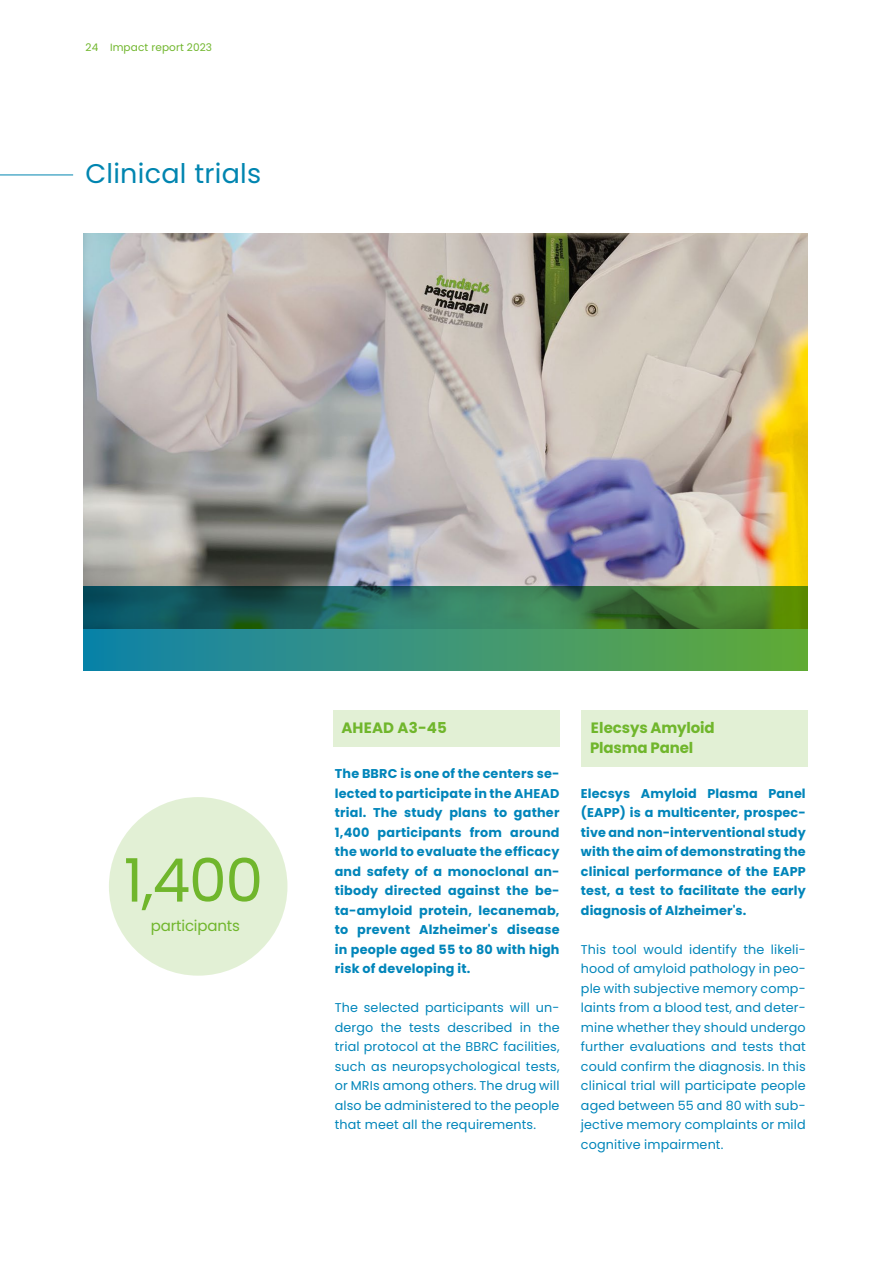
<style>
.page{position:relative;width:893px;height:1263px;background:#fff}
.page>*{position:absolute;margin:0;border:0;box-sizing:border-box;transform-origin:0 0}
.t1{font:60px "Poppins";color:#70b62c}
.t2{font:27px "Poppins";letter-spacing:.01em;color:#0085b0}
.t3{font:700 15px/19.5px "Poppins";letter-spacing:-.01em;color:#70b62c}
.t4{font:15px "Poppins";letter-spacing:-.01em;color:#70b62c}
.t5{font:700 15px "Poppins";letter-spacing:.01em;color:#70b62c}
.t6{font:12.75px/19.5px "Poppins";letter-spacing:.01em;color:#0085ba;text-align:justify}
.t7{font:700 12.75px/19.5px "Poppins";letter-spacing:.015em;color:#0085ba;text-align:justify}
.t8{font:10.5px "Poppins";letter-spacing:.01em;color:#70b62c}
</style>
<div class="page">
<div style="left:109px;top:797px;width:178px;height:179px;background:#e2f0d5;border-radius:50%"></div>
<div style="left:333px;top:710px;width:227px;height:36px;background:#e2f0d5"></div>
<div style="left:581px;top:710px;width:226px;height:56px;background:#e2f0d5"></div>
<img style="left:84px;top:234px;width:723px;height:352px">
<hr style="left:0;top:175px;width:73px;height:1px;background:#0085b0">
<svg style="left:84px;top:586px;width:723px;height:84px;background:#34815f"></svg>
<p class="t8" style="left:86px;top:42px;width:128px">24 Impact report 2023</p>
<h2 class="t2" style="left:85px;top:158px;width:177px">Clinical trials</h2>
<h1 class="t1" style="left:124px;top:846px;width:141px">1,400</h1>
<p class="t4" style="left:151px;top:917px;width:91px">participants</p>
<p class="t5" style="left:341px;top:719px;width:107px">AHEAD A3-45</p>
<p class="t7" style="left:335px;top:764px;width:226px">The BBRC is one of the centers se&shy;lected to participate in the AHEAD trial. The study plans to gather 1,400 participants from around the world to evaluate the efficacy and safety of a monoclonal an&shy;tibody directed against the be&shy;ta-amyloid protein, lecanemab, to prevent Alzheimer's disease in people aged 55 to 80 with high risk of developing it.</p>
<p class="t6" style="left:335px;top:998px;width:226px">The selected participants will un&shy;dergo the tests described in the trial protocol at the BBRC facilities, such as neuropsychological tests, or MRIs among others. The drug will also be administered to the people that meet all the requirements.</p>
<p class="t3" style="left:590px;top:718px;width:126px">Elecsys Amyloid<br>Plasma Panel</p>
<p class="t7" style="left:581px;top:784px;width:226px">Elecsys Amyloid Plasma Panel (EAPP) is a multicenter, prospec&shy;tive and non-interventional study with the aim of demonstrating the clinical performance of the EAPP test, a test to facilitate the early diagnosis of Alzheimer's.</p>
<p class="t6" style="left:581px;top:940px;width:226px">This tool would identify the likeli&shy;hood of amyloid pathology in peo&shy;ple with subjective memory comp&shy;laints from a blood test, and deter&shy;mine whether they should undergo further evaluations and tests that could confirm the diagnosis. In this clinical trial will participate people aged between 55 and 80 with sub&shy;jective memory complaints or mild cognitive impairment.</p>
</div>
